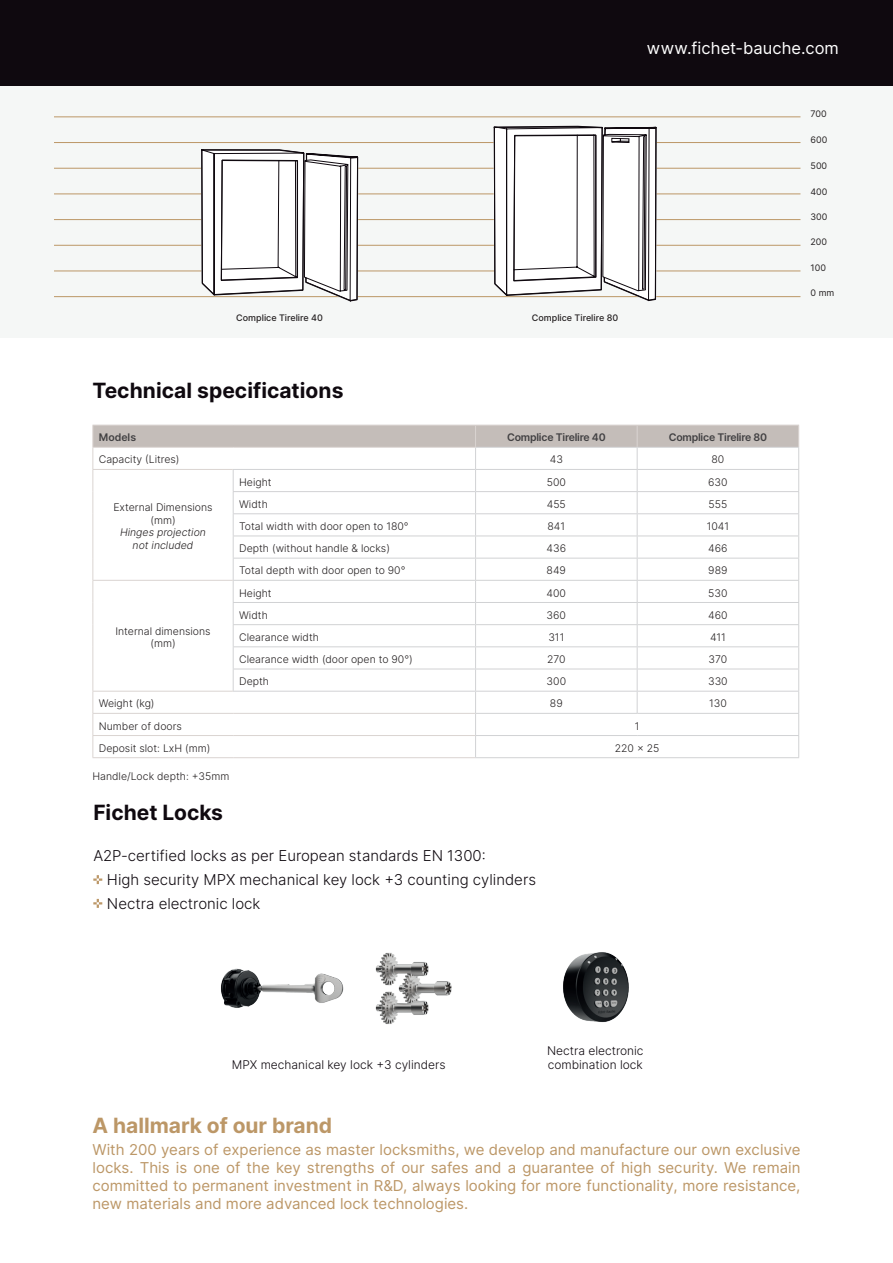
<style>
.page{position:relative;width:893px;height:1263px;background:#fff}
.page>*{position:absolute;margin:0;border:0;box-sizing:border-box;transform-origin:0 0}
.t1{font:700 21px "Inter";letter-spacing:.005em;color:#0f090f}
.t2{font:700 21px "Inter";color:#bc9767}
.t3{font:16.5px "Inter";letter-spacing:.005em;color:#fff}
.t4{font:15px/18px "Inter";color:#bc9767;text-align:justify}
.t5{font:300 15px/23.7px "Inter";color:#0f090f}
.t6{font:300 12px/14.4px "Inter";color:#0f090f}
.t7{font:300 10.5px/12.6px "Inter";color:#231f20;text-align:center}
.t8{font:600 10.5px "Inter";letter-spacing:-.02em;color:#414042}
.t9{font:italic 300 10.5px/12.6px "Inter";color:#231f20;text-align:center}
.t10{font:500 9px "Inter";color:#231f20}
.t11{font:9px "Inter";color:#231f20}
</style>
<div class="page">
<div style="left:0;top:54px;width:893px;height:284px;background:#f5f7f6"></div>
<hr style="left:54px;top:194px;width:746px;height:1px;background:#bc9767">
<hr style="left:54px;top:219px;width:746px;height:1px;background:#bc9767">
<hr style="left:54px;top:245px;width:746px;height:1px;background:#bc9767">
<hr style="left:54px;top:271px;width:746px;height:1px;background:#bc9767">
<hr style="left:54px;top:117px;width:746px;height:1px;background:#bc9767">
<hr style="left:54px;top:142px;width:746px;height:1px;background:#bc9767">
<hr style="left:54px;top:168px;width:746px;height:1px;background:#bc9767">
<hr style="left:54px;top:296px;width:746px;height:1px;background:#bc9767">
<svg style="left:493px;top:125px;width:164px;height:177px"></svg>
<svg style="left:200px;top:149px;width:178px;height:153px"></svg>
<div style="left:0;top:0;width:893px;height:85px;background:#0f090f"></div>
<svg style="left:93px;top:875px;width:9px;height:9px"></svg>
<svg style="left:93px;top:899px;width:9px;height:9px"></svg>
<img style="left:563px;top:952px;width:66px;height:71px">
<hr style="left:92px;top:757px;width:141px;height:1px;background:#dad4d1">
<hr style="left:233px;top:757px;width:242px;height:1px;background:#dad4d1">
<svg style="left:92px;top:425px;width:707px;height:332px"></svg>
<hr style="left:637px;top:735px;width:162px;height:1px;background:#d1d2d4">
<hr style="left:475px;top:757px;width:162px;height:1px;background:#d1d2d4">
<hr style="left:637px;top:757px;width:162px;height:1px;background:#d1d2d4">
<img style="left:375px;top:953px;width:77px;height:71px">
<img style="left:221px;top:968px;width:123px;height:40px">
<h2 class="t3" style="left:647px;top:36px;width:193px">www.fichet-bauche.com</h2>
<p class="t11" style="left:810px;top:108px;width:18px">700</p>
<p class="t11" style="left:810px;top:133px;width:18px">600</p>
<p class="t11" style="left:810px;top:159px;width:18px">500</p>
<p class="t11" style="left:810px;top:185px;width:19px">400</p>
<p class="t11" style="left:810px;top:210px;width:18px">300</p>
<p class="t11" style="left:810px;top:236px;width:18px">200</p>
<p class="t11" style="left:810px;top:261px;width:17px">100</p>
<p class="t10" style="left:236px;top:312px;width:88px">Complice Tirelire 40</p>
<p class="t10" style="left:532px;top:312px;width:88px">Complice Tirelire 80</p>
<h1 class="t1" style="left:92px;top:374px;width:252px">Technical specifications</h1>
<p class="t8" style="left:99px;top:430px;width:39px">Models</p>
<p class="t8" style="left:507px;top:430px;width:100px">Complice Tirelire 40</p>
<p class="t8" style="left:669px;top:430px;width:100px">Complice Tirelire 80</p>
<p class="t7" style="left:99px;top:453px;width:82px">Capacity (Litres)</p>
<p class="t7" style="left:550px;top:453px;width:15px">43</p>
<p class="t7" style="left:711px;top:453px;width:14px">80</p>
<p class="t7" style="left:113px;top:501px;width:101px">External Dimensions (mm)</p>
<p class="t9" style="left:120px;top:526px;width:87px">Hinges projection not included</p>
<p class="t7" style="left:239px;top:475px;width:34px">Height</p>
<p class="t7" style="left:547px;top:475px;width:21px">500</p>
<p class="t7" style="left:708px;top:475px;width:21px">630</p>
<p class="t7" style="left:239px;top:497px;width:30px">Width</p>
<p class="t7" style="left:547px;top:497px;width:21px">455</p>
<p class="t7" style="left:709px;top:497px;width:20px">555</p>
<p class="t7" style="left:239px;top:520px;width:171px">Total width with door open to 180°</p>
<p class="t7" style="left:548px;top:520px;width:19px">841</p>
<p class="t7" style="left:707px;top:520px;width:24px">1041</p>
<p class="t7" style="left:239px;top:542px;width:152px">Depth (without handle &amp; locks)</p>
<p class="t7" style="left:547px;top:542px;width:21px">436</p>
<p class="t7" style="left:708px;top:542px;width:21px">466</p>
<p class="t7" style="left:239px;top:564px;width:168px">Total depth with door open to 90°</p>
<p class="t7" style="left:547px;top:564px;width:21px">849</p>
<p class="t7" style="left:708px;top:564px;width:21px">989</p>
<p class="t7" style="left:115px;top:624px;width:97px">Internal dimensions (mm)</p>
<p class="t7" style="left:239px;top:586px;width:34px">Height</p>
<p class="t7" style="left:547px;top:586px;width:21px">400</p>
<p class="t7" style="left:708px;top:586px;width:21px">530</p>
<p class="t7" style="left:239px;top:608px;width:30px">Width</p>
<p class="t7" style="left:547px;top:608px;width:21px">360</p>
<p class="t7" style="left:708px;top:608px;width:21px">460</p>
<p class="t7" style="left:239px;top:631px;width:81px">Clearance width</p>
<p class="t7" style="left:548px;top:631px;width:17px">311</p>
<p class="t7" style="left:710px;top:631px;width:17px">411</p>
<p class="t7" style="left:239px;top:653px;width:175px">Clearance width (door open to 90°)</p>
<p class="t7" style="left:547px;top:653px;width:20px">270</p>
<p class="t7" style="left:708px;top:653px;width:20px">370</p>
<p class="t7" style="left:239px;top:675px;width:31px">Depth</p>
<p class="t7" style="left:547px;top:675px;width:21px">300</p>
<p class="t7" style="left:708px;top:675px;width:21px">330</p>
<p class="t7" style="left:99px;top:697px;width:57px">Weight (kg)</p>
<p class="t7" style="left:550px;top:697px;width:14px">89</p>
<p class="t7" style="left:709px;top:697px;width:19px">130</p>
<p class="t7" style="left:99px;top:719px;width:85px">Number of doors</p>
<p class="t7" style="left:635px;top:719px;width:6px">1</p>
<p class="t7" style="left:99px;top:741px;width:113px">Deposit slot: LxH (mm)</p>
<p class="t7" style="left:615px;top:741px;width:46px">220 x 25</p>
<p class="t7" style="left:92px;top:769px;width:138px">Handle/Lock depth: +35mm</p>
<h1 class="t1" style="left:93px;top:796px;width:131px">Fichet Locks</h1>
<h3 class="t5" style="left:107px;top:844px;width:431px;text-indent:-14px">A2P-certified locks as per European standards EN 1300:<br>High security MPX mechanical key lock +3 counting cylinders<br>Nectra electronic lock</h3>
<p class="t11" style="left:810px;top:286px;width:25px">0 mm</p>
<p class="t6" style="left:232px;top:1057px;width:215px">MPX mechanical key lock +3 cylinders</p>
<p class="t6" style="left:547px;top:1043px;width:98px">Nectra electronic combination lock</p>
<h1 class="t2" style="left:92px;top:1109px;width:241px">A hallmark of our brand</h1>
<p class="t4" style="left:92px;top:1140px;width:709px">With 200 years of experience as master locksmiths, we develop and manufacture our own exclusive locks. This is one of the key strengths of our safes and a guarantee of high security. We remain committed to permanent investment in R&amp;D, always looking for more functionality, more resistance, new materials and more advanced lock technologies.</p>
</div>
